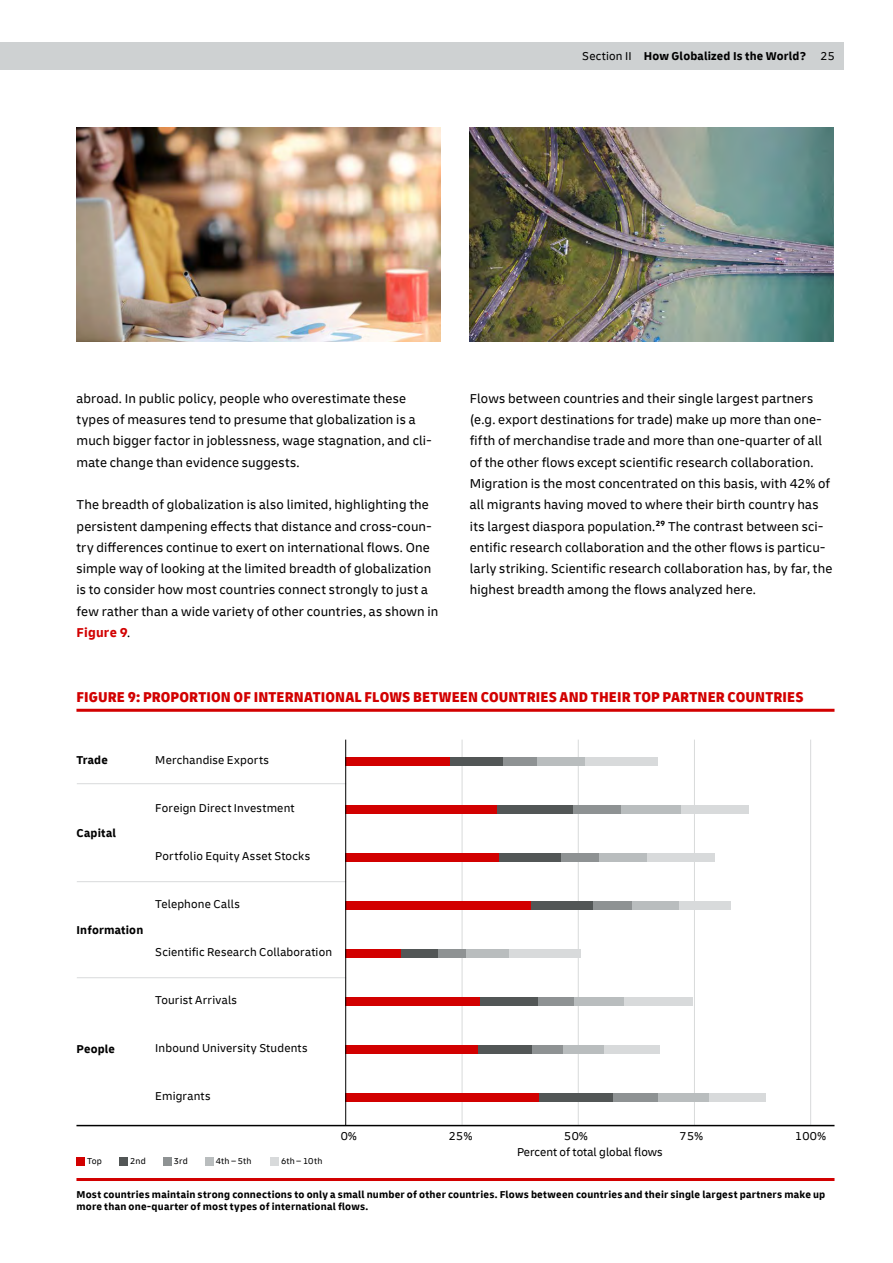
<style>
.page{position:relative;width:893px;height:1263px;background:#fff}
.page>*{position:absolute;margin:0;border:0;box-sizing:border-box;transform-origin:0 0}
._2020_05_Table_heade{font:900 condensed 15px "Delivery";letter-spacing:.01em;color:#d20000}
._2020_Copy_text_9pt{font:13.5px/21.3px "Delivery";letter-spacing:.01em;color:#000}
.Infobox_6_5pt_black{font:12px "Delivery";letter-spacing:.015em;color:#000}
.Infobox_6_5pt_black-2{font:700 12px "Delivery";letter-spacing:.015em;color:#000}
.Copy_text_10pt_Title{font:12px "Delivery";color:#000}
.Caption_6pt__min_siz{font:700 10.5px/12.1px "Delivery";letter-spacing:.02em;color:#000}
.Footer_6pt__min_size{font:9px "Delivery";letter-spacing:.02em;color:#000}
.s1{font-weight:400}
.s2{font-weight:700;color:#d20000}
</style>
<div class="page">
<div style="left:0;top:42px;width:843px;height:28px;background:#ced1d2"></div>
<img style="left:77px;top:128px;width:364px;height:213px">
<img style="left:469px;top:128px;width:364px;height:213px">
<hr style="left:462px;top:740px;width:1px;height:385px;background:#d8dadb">
<hr style="left:578px;top:740px;width:1px;height:385px;background:#d8dadb">
<hr style="left:694px;top:740px;width:1px;height:385px;background:#d8dadb">
<hr style="left:810px;top:740px;width:1px;height:385px;background:#d8dadb">
<hr style="left:77px;top:783px;width:269px;height:1px;background:#d8dadb">
<hr style="left:77px;top:881px;width:269px;height:1px;background:#d8dadb">
<hr style="left:77px;top:977px;width:269px;height:1px;background:#d8dadb">
<div style="left:345px;top:949px;width:56px;height:8px;background:#d20000"></div>
<div style="left:345px;top:1093px;width:194px;height:8px;background:#d20000"></div>
<div style="left:345px;top:805px;width:153px;height:8px;background:#d20000"></div>
<div style="left:345px;top:757px;width:106px;height:8px;background:#d20000"></div>
<div style="left:345px;top:853px;width:155px;height:8px;background:#d20000"></div>
<div style="left:345px;top:1045px;width:133px;height:8px;background:#d20000"></div>
<div style="left:345px;top:901px;width:186px;height:8px;background:#d20000"></div>
<div style="left:345px;top:997px;width:135px;height:8px;background:#d20000"></div>
<div style="left:401px;top:949px;width:37px;height:8px;background:#525656"></div>
<div style="left:539px;top:1093px;width:74px;height:8px;background:#525656"></div>
<div style="left:498px;top:805px;width:75px;height:8px;background:#525656"></div>
<div style="left:451px;top:757px;width:52px;height:8px;background:#525656"></div>
<div style="left:500px;top:853px;width:61px;height:8px;background:#525656"></div>
<div style="left:478px;top:1045px;width:54px;height:8px;background:#525656"></div>
<div style="left:531px;top:901px;width:62px;height:8px;background:#525656"></div>
<div style="left:480px;top:997px;width:58px;height:8px;background:#525656"></div>
<div style="left:438px;top:949px;width:28px;height:8px;background:#8e9293"></div>
<div style="left:613px;top:1093px;width:45px;height:8px;background:#8e9293"></div>
<div style="left:573px;top:805px;width:48px;height:8px;background:#8e9293"></div>
<div style="left:503px;top:757px;width:34px;height:8px;background:#8e9293"></div>
<div style="left:561px;top:853px;width:38px;height:8px;background:#8e9293"></div>
<div style="left:532px;top:1045px;width:31px;height:8px;background:#8e9293"></div>
<div style="left:593px;top:901px;width:40px;height:8px;background:#8e9293"></div>
<div style="left:538px;top:997px;width:36px;height:8px;background:#8e9293"></div>
<div style="left:466px;top:949px;width:43px;height:8px;background:#b9bdbe"></div>
<div style="left:658px;top:1093px;width:51px;height:8px;background:#b9bdbe"></div>
<div style="left:621px;top:805px;width:60px;height:8px;background:#b9bdbe"></div>
<div style="left:537px;top:757px;width:48px;height:8px;background:#b9bdbe"></div>
<div style="left:599px;top:853px;width:48px;height:8px;background:#b9bdbe"></div>
<div style="left:563px;top:1045px;width:42px;height:8px;background:#b9bdbe"></div>
<div style="left:633px;top:901px;width:46px;height:8px;background:#b9bdbe"></div>
<div style="left:574px;top:997px;width:50px;height:8px;background:#b9bdbe"></div>
<div style="left:509px;top:949px;width:71px;height:8px;background:#d8dadb"></div>
<div style="left:709px;top:1093px;width:57px;height:8px;background:#d8dadb"></div>
<div style="left:681px;top:805px;width:67px;height:8px;background:#d8dadb"></div>
<div style="left:585px;top:757px;width:73px;height:8px;background:#d8dadb"></div>
<div style="left:647px;top:853px;width:68px;height:8px;background:#d8dadb"></div>
<div style="left:605px;top:1045px;width:55px;height:8px;background:#d8dadb"></div>
<div style="left:679px;top:901px;width:51px;height:8px;background:#d8dadb"></div>
<div style="left:624px;top:997px;width:68px;height:8px;background:#d8dadb"></div>
<hr style="left:76px;top:709px;width:758px;height:3px;background:#d20000">
<hr style="left:76px;top:1178px;width:758px;height:3px;background:#d20000">
<div style="left:76px;top:1157px;width:9px;height:8px;background:#d20000"></div>
<div style="left:120px;top:1157px;width:8px;height:8px;background:#525656"></div>
<div style="left:163px;top:1157px;width:9px;height:8px;background:#8e9293"></div>
<div style="left:205px;top:1157px;width:9px;height:8px;background:#b9bdbe"></div>
<div style="left:270px;top:1157px;width:9px;height:8px;background:#d8dadb"></div>
<hr style="left:345px;top:740px;width:1px;height:385px;background:#000">
<hr style="left:76px;top:1125px;width:758px;height:1px;background:#000">
<p class="Infobox_6_5pt_black-2" style="left:582px;top:49px;width:254px"><span class="s1">Section II</span> How Globalized Is the World? <span class="s1">25</span></p>
<p class="_2020_Copy_text_9pt" style="left:77px;top:388px;width:356px">abroad. In public policy, people who overestimate these types of measures tend to presume that globalization is a much bigger factor in joblessness, wage stagnation, and cli&shy;mate change than evidence suggests.</p>
<p class="_2020_Copy_text_9pt" style="left:77px;top:494px;width:363px">The breadth of globalization is also limited, highlighting the persistent dampening effects that distance and cross-coun&shy;try differences continue to exert on international flows. One simple way of looking at the limited breadth of globalization is to consider how most countries connect strongly to just a few rather than a wide variety of other countries, as shown in <span class="s2">Figure 9</span>.</p>
<p class="_2020_Copy_text_9pt" style="left:470px;top:388px;width:364px">Flows between countries and their single largest partners (e.g. export destinations for trade) make up more than one&shy;fifth of merchandise trade and more than one-quarter of all of the other flows except scientific research collaboration.<br>Migration is the most concentrated on this basis, with 42% of all migrants having moved to where their birth country has its largest diaspora population.<sup>29</sup> The contrast between sci&shy;entific research collaboration and the other flows is particu&shy;larly striking. Scientific research collaboration has, by far, the highest breadth among the flows analyzed here.</p>
<p class="_2020_05_Table_heade" style="left:76px;top:688px;width:729px">FIGURE 9: PROPORTION OF INTERNATIONAL FLOWS BETWEEN COUNTRIES AND THEIR TOP PARTNER COUNTRIES</p>
<p class="Infobox_6_5pt_black-2" style="left:76px;top:753px;width:33px">Trade</p>
<p class="Infobox_6_5pt_black-2" style="left:76px;top:825px;width:41px">Capital</p>
<p class="Infobox_6_5pt_black-2" style="left:76px;top:922px;width:68px">Information</p>
<p class="Infobox_6_5pt_black-2" style="left:76px;top:1041px;width:40px">People</p>
<p class="Infobox_6_5pt_black" style="left:155px;top:753px;width:115px">Merchandise Exports</p>
<p class="Infobox_6_5pt_black" style="left:155px;top:801px;width:141px">Foreign Direct Investment</p>
<p class="Infobox_6_5pt_black" style="left:155px;top:849px;width:156px">Portfolio Equity Asset Stocks</p>
<p class="Infobox_6_5pt_black" style="left:155px;top:897px;width:86px">Telephone Calls</p>
<p class="Infobox_6_5pt_black" style="left:155px;top:945px;width:178px">Scientific Research Collaboration</p>
<p class="Infobox_6_5pt_black" style="left:155px;top:993px;width:83px">Tourist Arrivals</p>
<p class="Infobox_6_5pt_black" style="left:155px;top:1041px;width:154px">Inbound University Students</p>
<p class="Infobox_6_5pt_black" style="left:155px;top:1089px;width:57px">Emigrants</p>
<p class="Footer_6pt__min_size" style="left:87px;top:1156px;width:16px">Top</p>
<p class="Footer_6pt__min_size" style="left:130px;top:1156px;width:17px">2nd</p>
<p class="Footer_6pt__min_size" style="left:174px;top:1156px;width:16px">3rd</p>
<p class="Footer_6pt__min_size" style="left:216px;top:1156px;width:37px">4th – 5th</p>
<p class="Footer_6pt__min_size" style="left:281px;top:1156px;width:43px">6th – 10th</p>
<p class="Copy_text_10pt_Title" style="left:341px;top:1128px;width:18px">0%</p>
<p class="Copy_text_10pt_Title" style="left:449px;top:1128px;width:25px">25%</p>
<p class="Copy_text_10pt_Title" style="left:564px;top:1128px;width:25px">50%</p>
<p class="Copy_text_10pt_Title" style="left:680px;top:1128px;width:25px">75%</p>
<p class="Copy_text_10pt_Title" style="left:795px;top:1128px;width:32px">100%</p>
<p class="Copy_text_10pt_Title" style="left:517px;top:1145px;width:147px">Percent of total global flows</p>
<p class="Caption_6pt__min_siz" style="left:76px;top:1188px;width:750px">Most countries maintain strong connections to only a small number of other countries. Flows between countries and their single largest partners make up more than one-quarter of most types of international flows.</p>
</div>
